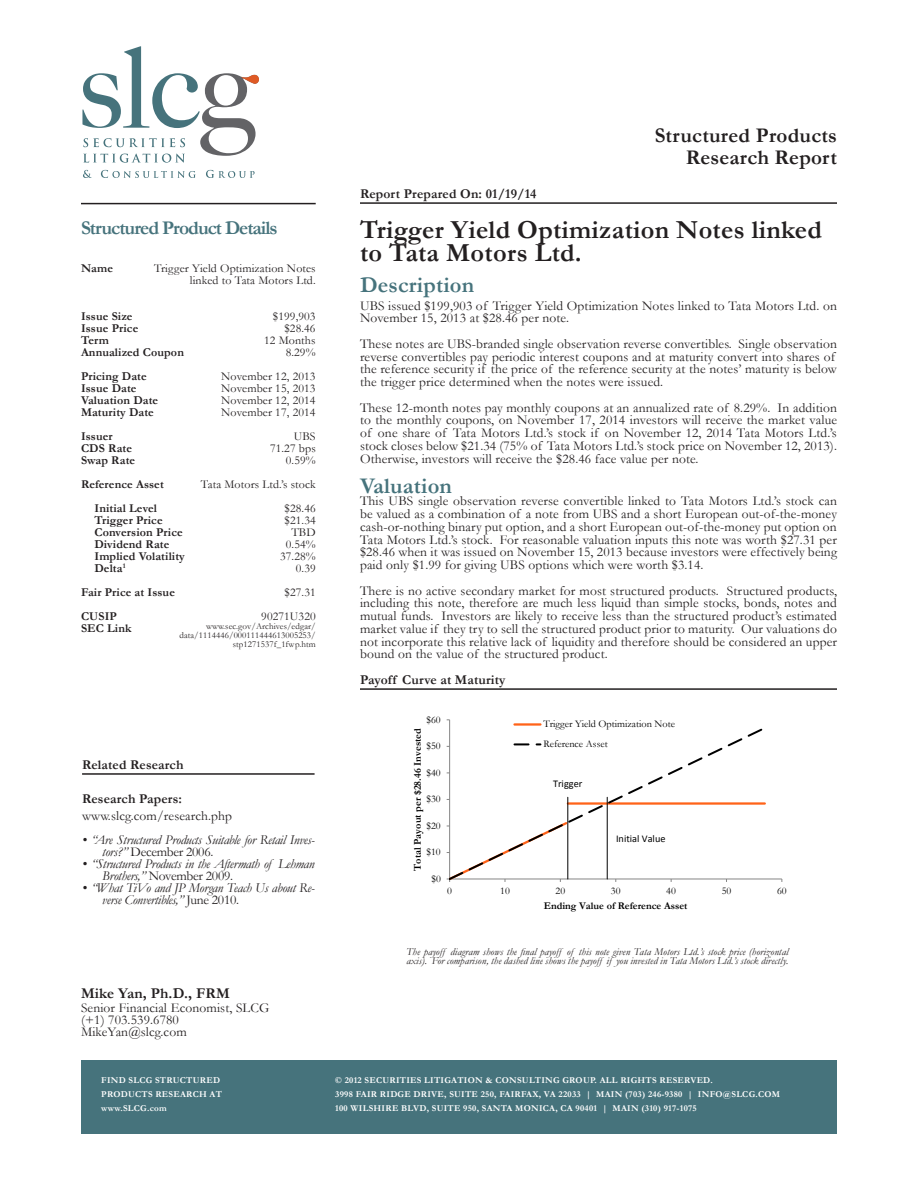
<style>
.page{position:relative;width:918px;height:1188px;background:#fff}
.page>*{position:absolute;margin:0;border:0;box-sizing:border-box;transform-origin:0 0}
.t1{font:700 26.25px/22.5px "Garamond";letter-spacing:.01em;color:#231f20}
.t2{font:700 22.5px "Garamond";letter-spacing:.01em;color:#46737c}
.t3{font:700 21px/22.5px "Garamond";letter-spacing:.01em;color:#231f20;text-align:right}
.t4{font:700 19.5px "Garamond";letter-spacing:-.05em;color:#46737c}
.t5{font:700 15px "Garamond";letter-spacing:.01em;color:#231f20}
.t6{font:13.5px/12.8px "Garamond";letter-spacing:.01em;color:#231f20}
.t7{font:italic 13.5px/12px "Garamond";letter-spacing:-.02em;color:#231f20}
.t8{font:700 13.5px "Garamond";letter-spacing:.01em;color:#231f20}
.t9{font:700 12px/12px "Garamond";letter-spacing:.01em;color:#231f20}
.t10{font:12px/12px "Garamond";letter-spacing:.01em;color:#231f20;text-align:right}
.t11{font:italic 10.5px/9.8px "Garamond";letter-spacing:.01em;color:#231f20}
.t12{font:700 10.35px "Garamond";color:#000}
.t13{font:10.35px "Garamond";color:#000}
.t14{font:10.2px/20px "Garamond";color:#000}
.t15{font:700 10.2px "Garamond";color:#000}
.t16{font:10.2px "Calibri";color:#000}
.t17{font:700 9px/14.2px "Garamond";letter-spacing:.03em;color:#fff}
.t18{font:9px/9px "Garamond";letter-spacing:.01em;color:#231f20;text-align:right}
.s1{font-style:normal}
</style>
<div class="page">
<hr style="left:360px;top:202px;width:477px;height:2px;background:#231f20">
<hr style="left:360px;top:688px;width:477px;height:2px;background:#231f20">
<hr style="left:449px;top:720px;width:1px;height:159px;background:#868686">
<hr style="left:450px;top:879px;width:332px;height:1px;background:#868686">
<svg style="left:447px;top:820px;width:114px;height:62px"></svg>
<svg style="left:450px;top:725px;width:318px;height:155px"></svg>
<hr style="left:607px;top:797px;width:1px;height:82px;background:#000">
<hr style="left:567px;top:797px;width:1px;height:82px;background:#000">
<hr style="left:514px;top:723px;width:26px;height:3px;background:#ff6319">
<svg style="left:514px;top:743px;width:26px;height:2px"></svg>
<hr style="left:81px;top:203px;width:235px;height:1px;background:#231f20">
<div style="left:81px;top:1061px;width:234px;height:73px;background:#46737c"></div>
<div style="left:315px;top:1061px;width:522px;height:73px;background:#46737c"></div>
<hr style="left:82px;top:773px;width:233px;height:2px;background:#231f20">
<svg style="left:83px;top:170px;width:9px;height:8px"></svg>
<svg style="left:101px;top:170px;width:95px;height:8px"></svg>
<svg style="left:206px;top:170px;width:49px;height:8px"></svg>
<svg style="left:82px;top:46px;width:177px;height:117px"></svg>
<h3 class="t4" style="left:81px;top:215px;width:198px">Structured Product Details</h3>
<p class="t9" style="left:81px;top:263px;width:33px">Name</p>
<p class="t10" style="left:154px;top:262px;width:163px">Trigger Yield Optimization Notes linked to Tata Motors Ltd.</p>
<p class="t10" style="left:264px;top:310px;width:53px">$199,903 $28.46<br>12 Months<br>8.29%</p>
<p class="t10" style="left:221px;top:370px;width:96px;text-align:justify">November 12, 2013<br>November 15, 2013<br>November 12, 2014<br>November 17, 2014</p>
<p class="t9" style="left:81px;top:310px;width:104px">Issue Size<br>Issue Price<br>Term<br>Annualized Coupon</p>
<p class="t9" style="left:81px;top:370px;width:79px">Pricing Date<br>Issue Date<br>Valuation Date<br>Maturity Date</p>
<p class="t9" style="left:81px;top:430px;width:56px">Issuer<br>CDS Rate<br>Swap Rate</p>
<p class="t10" style="left:270px;top:430px;width:47px">UBS<br>71.27 bps<br>0.59%</p>
<p class="t9" style="left:95px;top:502px;width:92px">Initial Level<br>Trigger Price<br>Conversion Price<br>Dividend Rate<br>Implied Volatility<br>Delta<sup>1</sup></p>
<p class="t10" style="left:280px;top:502px;width:37px">$28.46 $21.34<br>TBD<br>0.54%<br>37.28%<br>0.39</p>
<p class="t9" style="left:81px;top:580px;width:95px;line-height:24px">Fair Price at Issue<br>CUSIP</p>
<p class="t9" style="left:81px;top:622px;width:52px">SEC Link</p>
<p class="t9" style="left:81px;top:479px;width:84px">Reference Asset</p>
<p class="t10" style="left:201px;top:478px;width:116px">Tata Motors Ltd.’s stock</p>
<p class="t10" style="left:261px;top:580px;width:56px;line-height:24px">$27.31<br>90271U320</p>
<p class="t18" style="left:180px;top:621px;width:138px">www.sec.gov/Archives/edgar/ data/1114446/000111444613005253/ stp1271537f_1fwp.htm</p>
<p class="t8" style="left:82px;top:755px;width:103px">Related Research</p>
<p class="t8" style="left:82px;top:790px;width:102px">Research Papers:</p>
<p class="t6" style="left:82px;top:809px;width:151px">www.slcg.com/research.php</p>
<p class="t7" style="left:102px;top:833px;width:214px;text-indent:-20px">• “Are Structured Products Suitable for Retail Inves&shy;tors?” <span class="s1">December 2006.</span></p>
<p class="t7" style="left:102px;top:857px;width:214px;text-indent:-20px">• “Structured Products in the Aftermath of Lehman<br>Brothers,” <span class="s1">November 2009.</span></p>
<p class="t7" style="left:102px;top:881px;width:214px;text-indent:-20px">• “What TiVo and JP Morgan Teach Us about Re&shy;verse Convertibles,” <span class="s1">June 2010.</span></p>
<h3 class="t3" style="left:655px;top:124px;width:184px">Structured Products<br>Research Report</h3>
<p class="t8" style="left:360px;top:184px;width:178px">Report Prepared On: 01/19/14</p>
<h1 class="t1" style="left:360px;top:219px;width:464px">Trigger Yield Optimization Notes linked to Tata Motors Ltd.</h1>
<h2 class="t2" style="left:360px;top:270px;width:116px">Description</h2>
<p class="t6" style="left:360px;top:299px;width:479px">UBS issued $199,903 of Trigger Yield Optimization Notes linked to Tata Motors Ltd. on<br>November 15, 2013 at $28.46 per note.</p>
<p class="t6" style="left:360px;top:337px;width:478px">These notes are UBS-branded single observation reverse convertibles. Single observation reverse convertibles pay periodic interest coupons and at maturity convert into shares of the reference security if the price of the reference security at the notes’ maturity is below the trigger price determined when the notes were issued.</p>
<p class="t6" style="left:360px;top:401px;width:479px;text-align:justify">These 12-month notes pay monthly coupons at an annualized rate of 8.29%. In addition to the monthly coupons, on November 17, 2014 investors will receive the market value of one share of Tata Motors Ltd.’s stock if on November 12, 2014 Tata Motors Ltd.’s stock closes below $21.34 (75% of Tata Motors Ltd.’s stock price on November 12, 2013).<br>Otherwise, investors will receive the $28.46 face value per note.</p>
<h2 class="t2" style="left:360px;top:470px;width:94px">Valuation</h2>
<p class="t6" style="left:360px;top:494px;width:479px;text-align:justify">This UBS single observation reverse convertible linked to Tata Motors Ltd.’s stock can be valued as a combination of a note from UBS and a short European out-of-the-money cash-or-nothing binary put option, and a short European out-of-the-money put option on Tata Motors Ltd.’s stock. For reasonable valuation inputs this note was worth $27.31 per $28.46 when it was issued on November 15, 2013 because investors were effectively being paid only $1.99 for giving UBS options which were worth $3.14.</p>
<p class="t6" style="left:360px;top:584px;width:479px;text-align:justify">There is no active secondary market for most structured products. Structured products, including this note, therefore are much less liquid than simple stocks, bonds, notes and mutual funds. Investors are likely to receive less than the structured product’s estimated market value if they try to sell the structured product prior to maturity. Our valuations do not incorporate this relative lack of liquidity and therefore should be considered an upper bound on the value of the structured product.</p>
<p class="t8" style="left:360px;top:670px;width:147px">Payoff Curve at Maturity</p>
<p class="t14" style="left:427px;top:709px;width:16px">$60</p>
<p class="t12" style="left:410px;top:871px;width:144px;rotate:-90deg">Total Payout per $28.46 Invested</p>
<p class="t14" style="left:427px;top:736px;width:16px">$50</p>
<p class="t13" style="left:427px;top:766px;width:16px">$40</p>
<p class="t14" style="left:427px;top:789px;width:16px">$30</p>
<p class="t14" style="left:427px;top:815px;width:16px">$20</p>
<p class="t13" style="left:427px;top:845px;width:16px">$10</p>
<p class="t14" style="left:431px;top:868px;width:11px">$0</p>
<p class="t14" style="left:543px;top:714px;width:133px">Trigger Yield Optimization Note<br>Reference Asset</p>
<p class="t16" style="left:553px;top:777px;width:31px">Trigger</p>
<p class="t16" style="left:616px;top:832px;width:51px">Initial Value</p>
<p class="t14" style="left:447px;top:880px;width:6px">0</p>
<p class="t14" style="left:500px;top:880px;width:11px">10</p>
<p class="t14" style="left:556px;top:880px;width:11px">20</p>
<p class="t14" style="left:611px;top:880px;width:11px">30</p>
<p class="t14" style="left:666px;top:880px;width:11px">40</p>
<p class="t14" style="left:722px;top:880px;width:11px">50</p>
<p class="t14" style="left:777px;top:880px;width:11px">60</p>
<p class="t15" style="left:544px;top:898px;width:145px">Ending Value of Reference Asset</p>
<p class="t11" style="left:406px;top:946px;width:383px">The payoff diagram shows the final payoff of this note given Tata Motors Ltd.’s stock price (horizontal axis). For comparison, the dashed line shows the payoff if you invested in Tata Motors Ltd.’s stock directly.</p>
<p class="t5" style="left:81px;top:983px;width:150px">Mike Yan, Ph.D., FRM</p>
<p class="t6" style="left:81px;top:1001px;width:190px;line-height:12px">Senior Financial Economist, SLCG (+1) 703.539.6780<br>MikeYan@slcg.com</p>
<p class="t17" style="left:101px;top:1073px;width:122px">FIND SLCG STRUCTURED<br>PRODUCTS RESEARCH AT www.SLCG.com</p>
<p class="t17" style="left:335px;top:1073px;width:446px">© 2012 SECURITIES LITIGATION &amp; CONSULTING GROUP. ALL RIGHTS RESERVED.<br>3998 FAIR RIDGE DRIVE, SUITE 250, FAIRFAX, VA 22033 | MAIN (703) 246-9380 | INFO@SLCG.COM<br>100 WILSHIRE BLVD, SUITE 950, SANTA MONICA, CA 90401 | MAIN (310) 917-1075</p>
</div>
